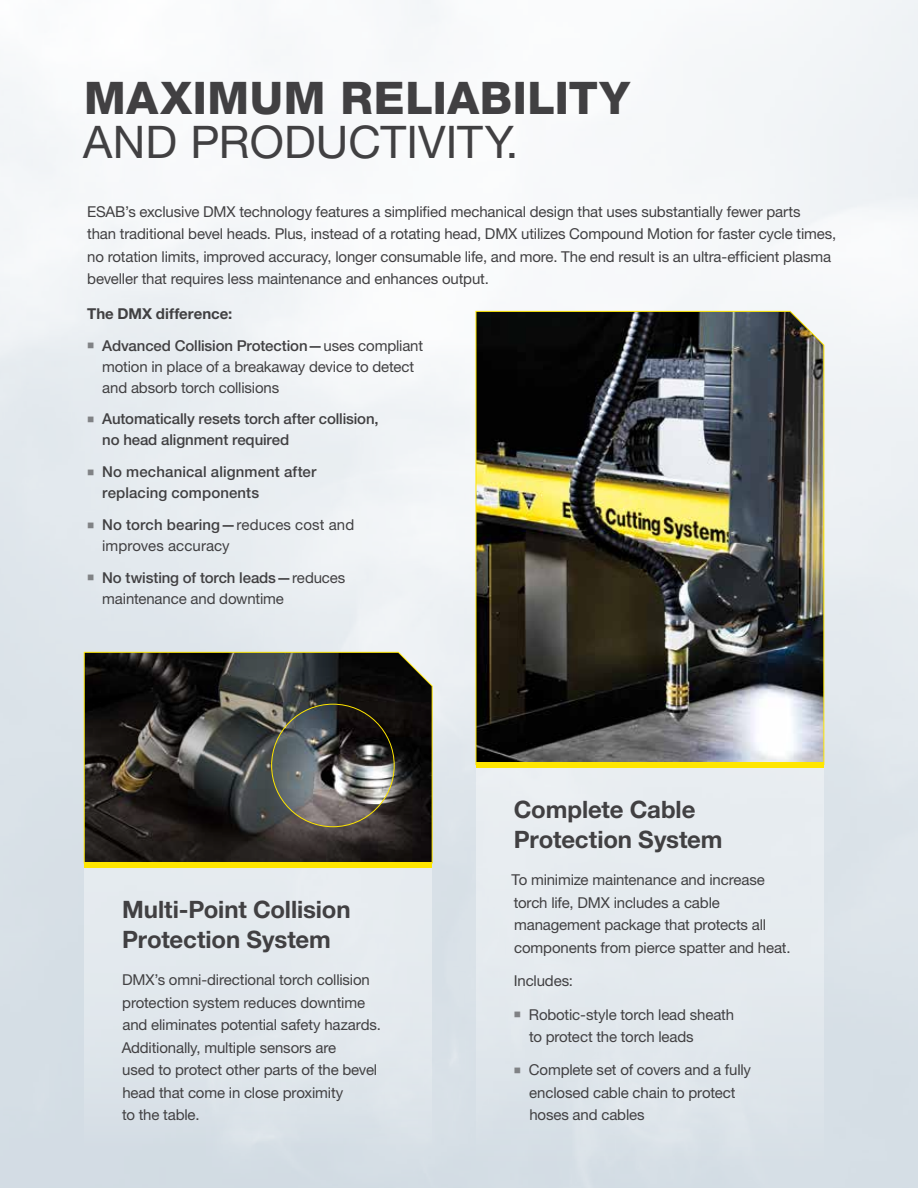
<style>
.page{position:relative;width:918px;height:1188px;background:#fff}
.page>*{position:absolute;margin:0;border:0;box-sizing:border-box;transform-origin:0 0}
.t1{font:800 45px "Helvetica Neue LT Std";letter-spacing:.015em;color:#414042}
.t2{font:45px "Helvetica Neue LT Std";color:#414042}
.t3{font:700 24px/30px "Helvetica Neue LT Std";letter-spacing:-.005em;color:#414042}
.t4{font:15px/22.5px "Helvetica Neue LT Std";letter-spacing:-.01em;color:#414042}
.t5{font:500 15px/21px "Helvetica Neue LT Pro";letter-spacing:-.005em;color:#414042}
.t6{font:700 15px "Helvetica Neue LT Std";color:#414042}
.s1{color:#808285}
.s2{font-family:"Helvetica Neue LT Std";font-weight:400}
</style>
<div class="page">
<div style="left:84px;top:862px;width:348px;height:288px;background:#e2e8ed"></div>
<div style="left:476px;top:762px;width:348px;height:405px;background:#e4eaee"></div>
<img style="left:475px;top:311px;width:350px;height:454px">
<div style="left:476px;top:762px;width:348px;height:5px;background:#ffe600"></div>
<svg style="left:85px;top:653px;width:346px;height:209px;background:#2c2b28"></svg>
<div style="left:84px;top:862px;width:348px;height:5px;background:#ffe600"></div>
<img style="left:272px;top:704px;width:122px;height:123px;border-radius:61px">
<h1 class="t1" style="left:84px;top:71px;width:547px">MAXIMUM RELIABILITY</h1>
<h1 class="t2" style="left:83px;top:115px;width:437px">AND PRODUCTIVITY.</h1>
<p class="t4" style="left:87px;top:200px;width:751px">ESAB’s exclusive DMX technology features a simplified mechanical design that uses substantially fewer parts<br>than traditional bevel heads. Plus, instead of a rotating head, DMX utilizes Compound Motion for faster cycle times, no rotation limits, improved accuracy, longer consumable life, and more. The end result is an ultra-efficient plasma beveller that requires less maintenance and enhances output.</p>
<p class="t6" style="left:87px;top:304px;width:147px">The DMX difference:</p>
<p class="t5" style="left:87px;top:335px;width:337px"><span class="s1">■</span> Advanced Collision Protection—<span class="s2">uses compliant</span></p>
<p class="t4" style="left:102px;top:356px;width:313px;line-height:21px">motion in place of a breakaway device to detect and absorb torch collisions</p>
<p class="t5" style="left:102px;top:408px;width:278px;text-indent:-15px"><span class="s1">■</span> Automatically resets torch after collision, no head alignment required</p>
<p class="t5" style="left:102px;top:461px;width:216px;text-indent:-15px"><span class="s1">■</span> No mechanical alignment after replacing components</p>
<p class="t5" style="left:87px;top:514px;width:268px"><span class="s1">■</span> No torch bearing—<span class="s2">reduces cost and</span></p>
<p class="t4" style="left:102px;top:534px;width:129px">improves accuracy</p>
<p class="t5" style="left:87px;top:567px;width:260px"><span class="s1">■</span> No twisting of torch leads—<span class="s2">reduces</span></p>
<p class="t4" style="left:102px;top:587px;width:183px">maintenance and downtime</p>
<h2 class="t3" style="left:122px;top:894px;width:230px">Multi-Point Collision<br>Protection System</h2>
<p class="t4" style="left:122px;top:969px;width:261px">DMX’s omni-directional torch collision protection system reduces downtime and eliminates potential safety hazards.<br>Additionally, multiple sensors are<br>used to protect other parts of the bevel head that come in close proximity<br>to the table.</p>
<h2 class="t3" style="left:514px;top:794px;width:210px">Complete Cable<br>Protection System</h2>
<p class="t4" style="left:512px;top:869px;width:281px">To minimize maintenance and increase torch life, DMX includes a cable management package that protects all components from pierce spatter and heat.</p>
<p class="t4" style="left:514px;top:969px;width:61px">Includes:</p>
<p class="t4" style="left:529px;top:1003px;width:207px;text-indent:-15px"><span class="s1">■</span> Robotic-style torch lead sheath to protect the torch leads</p>
<p class="t4" style="left:529px;top:1059px;width:223px;text-indent:-15px"><span class="s1">■</span> Complete set of covers and a fully enclosed cable chain to protect hoses and cables</p>
</div>
